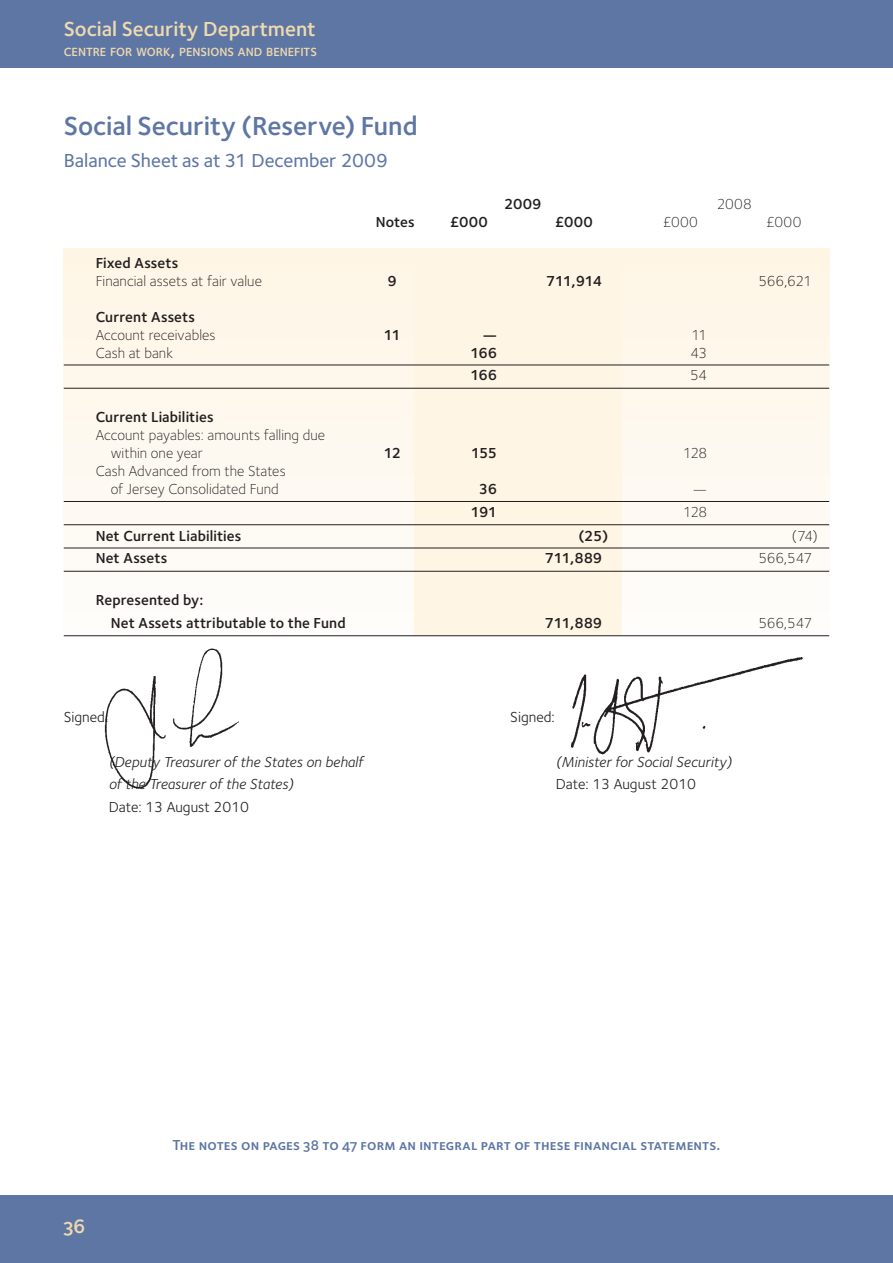
<style>
.page{position:relative;width:893px;height:1263px;background:#fff}
.page>*{position:absolute;margin:0;border:0;box-sizing:border-box;transform-origin:0 0}
.Header_18pt{font:600 27px "Foundry Sterling";letter-spacing:-.005em;color:#5e76a4}
.t1{font:600 21px "Foundry Sterling";color:#eedaae}
.t2{font:21px "Foundry Sterling Demi Expert";color:#eedaae}
.Header_12pt{font:500 19.5px "Foundry Sterling";color:#5e76a4}
.Table_4{font:300 15px "Foundry Sterling";color:#231f20}
.Paragraph_Default{font:italic 15px "Foundry Sterling";color:#231f20}
.Table_4-2{font:600 15px "Foundry Sterling";letter-spacing:.005em;color:#231f20}
.Heading_Notes_ref{font:15px "Foundry Sterling Demi Expert";letter-spacing:.005em;color:#5e76a4}
.Table_4_total{font:600 15px "Foundry Sterling";letter-spacing:.005em;color:#231f20}
.Paragraph_Default-2{font:15px "Foundry Sterling";color:#231f20}
.Table_4_Regular{font:600 15px "Foundry Sterling";letter-spacing:.005em;color:#231f20}
.Table_4_total-2{font:300 15px "Foundry Sterling";letter-spacing:-.02em;color:#231f20}
.Table_4__Year{font:600 15px "Foundry Sterling";color:#231f20}
.Table_4__Year-2{font:300 15px "Foundry Sterling";color:#231f20}
.t3{font:600 12.3px "Foundry Sterling";color:#eedaae}
.s1{font-size:17.55px}
</style>
<div class="page">
<div style="left:64px;top:248px;width:765px;height:388px;background:#fef9ef"></div>
<div style="left:415px;top:248px;width:207px;height:388px;background:#fef5e4"></div>
<div style="left:0;top:0;width:893px;height:68px;background:#5e76a4"></div>
<div style="left:0;top:1195px;width:893px;height:68px;background:#5e76a4"></div>
<hr style="left:64px;top:365px;width:765px;height:1px;background:#231f20">
<hr style="left:64px;top:388px;width:765px;height:1px;background:#231f20">
<hr style="left:64px;top:501px;width:765px;height:1px;background:#231f20">
<hr style="left:64px;top:524px;width:765px;height:1px;background:#231f20">
<hr style="left:64px;top:548px;width:765px;height:1px;background:#231f20">
<hr style="left:64px;top:571px;width:765px;height:1px;background:#231f20">
<hr style="left:64px;top:635px;width:765px;height:1px;background:#231f20">
<img style="left:104px;top:648px;width:135px;height:141px">
<img style="left:571px;top:657px;width:232px;height:98px">
<h2 class="t1" style="left:64px;top:17px;width:254px">Social Security Department</h2>
<p class="t3" style="left:64px;top:44px;width:255px">CENTRE FOR WORK<span class="s1">,</span> PENSIONS AND BENEFITS</p>
<p class="Header_18pt" style="left:64px;top:110px;width:355px">Social Security (Reserve) Fund</p>
<p class="Header_12pt" style="left:64px;top:149px;width:326px">Balance Sheet as at 31 December 2009</p>
<p class="Table_4__Year" style="left:504px;top:195px;width:39px">2009</p>
<p class="Table_4__Year-2" style="left:717px;top:196px;width:36px">2008</p>
<p class="Table_4-2" style="left:376px;top:213px;width:41px">Notes</p>
<p class="Table_4-2" style="left:450px;top:213px;width:40px">£000</p>
<p class="Table_4-2" style="left:555px;top:213px;width:40px">£000</p>
<p class="Table_4" style="left:663px;top:214px;width:37px">£000</p>
<p class="Table_4" style="left:766px;top:214px;width:37px">£000</p>
<p class="Table_4_Regular" style="left:96px;top:254px;width:84px">Fixed Assets</p>
<p class="Table_4" style="left:96px;top:272px;width:168px">Financial assets at fair value</p>
<p class="Table_4-2" style="left:388px;top:272px;width:11px">9</p>
<p class="Table_4-2" style="left:546px;top:272px;width:58px">711,914</p>
<p class="Table_4" style="left:758px;top:272px;width:55px">566,621</p>
<p class="Table_4_Regular" style="left:96px;top:308px;width:101px">Current Assets</p>
<p class="Table_4" style="left:96px;top:326px;width:121px">Account receivables</p>
<p class="Table_4-2" style="left:384px;top:326px;width:19px">11</p>
<p class="Table_4-2" style="left:482px;top:326px;width:16px">—</p>
<p class="Table_4" style="left:691px;top:326px;width:17px">11</p>
<p class="Table_4" style="left:96px;top:344px;width:79px">Cash at bank</p>
<p class="Table_4-2" style="left:470px;top:344px;width:29px">166</p>
<p class="Table_4" style="left:691px;top:344px;width:18px">43</p>
<p class="Table_4_total" style="left:470px;top:366px;width:29px">166</p>
<p class="Table_4_total-2" style="left:690px;top:367px;width:19px">54</p>
<p class="Table_4_Regular" style="left:96px;top:408px;width:120px">Current Liabilities</p>
<p class="Table_4" style="left:96px;top:427px;width:231px">Account payables: amounts falling due</p>
<p class="Table_4" style="left:111px;top:445px;width:94px">within one year</p>
<p class="Table_4-2" style="left:383px;top:444px;width:19px">12</p>
<p class="Table_4-2" style="left:471px;top:444px;width:28px">155</p>
<p class="Table_4" style="left:683px;top:445px;width:26px">128</p>
<p class="Table_4" style="left:96px;top:463px;width:192px">Cash Advanced from the States</p>
<p class="Table_4" style="left:111px;top:481px;width:170px">of Jersey Consolidated Fund</p>
<p class="Table_4-2" style="left:479px;top:480px;width:20px">36</p>
<p class="Table_4" style="left:692px;top:481px;width:16px">—</p>
<p class="Table_4_total" style="left:470px;top:503px;width:28px">191</p>
<p class="Table_4_total-2" style="left:683px;top:503px;width:26px">128</p>
<p class="Table_4-2" style="left:96px;top:527px;width:147px">Net Current Liabilities</p>
<p class="Table_4-2" style="left:578px;top:527px;width:32px">(25)</p>
<p class="Table_4" style="left:792px;top:527px;width:27px">(74)</p>
<p class="Table_4_total" style="left:96px;top:549px;width:73px">Net Assets</p>
<p class="Table_4_total" style="left:545px;top:549px;width:59px">711,889</p>
<p class="Table_4_total-2" style="left:758px;top:550px;width:55px">566,547</p>
<p class="Table_4-2" style="left:96px;top:591px;width:109px">Represented by:</p>
<p class="Table_4_total" style="left:111px;top:614px;width:236px">Net Assets attributable to the Fund</p>
<p class="Table_4_total" style="left:545px;top:614px;width:59px">711,889</p>
<p class="Table_4_total-2" style="left:758px;top:614px;width:55px">566,547</p>
<p class="Paragraph_Default-2" style="left:64px;top:708px;width:46px">Signed:</p>
<p class="Paragraph_Default-2" style="left:510px;top:708px;width:46px">Signed:</p>
<p class="Paragraph_Default" style="left:109px;top:753px;width:256px">(Deputy Treasurer of the States on behalf</p>
<p class="Paragraph_Default" style="left:556px;top:753px;width:177px">(Minister for Social Security)</p>
<p class="Paragraph_Default" style="left:109px;top:776px;width:186px">of the Treasurer of the States)</p>
<p class="Paragraph_Default-2" style="left:556px;top:776px;width:142px">Date: 13 August 2010</p>
<p class="Paragraph_Default-2" style="left:109px;top:798px;width:142px">Date: 13 August 2010</p>
<h2 class="t2" style="left:64px;top:1213px;width:23px">36</h2>
<p class="Heading_Notes_ref" style="left:172px;top:1136px;width:550px">The notes on pages 38 to 47 form an integral part of these financial statements.</p>
</div>
